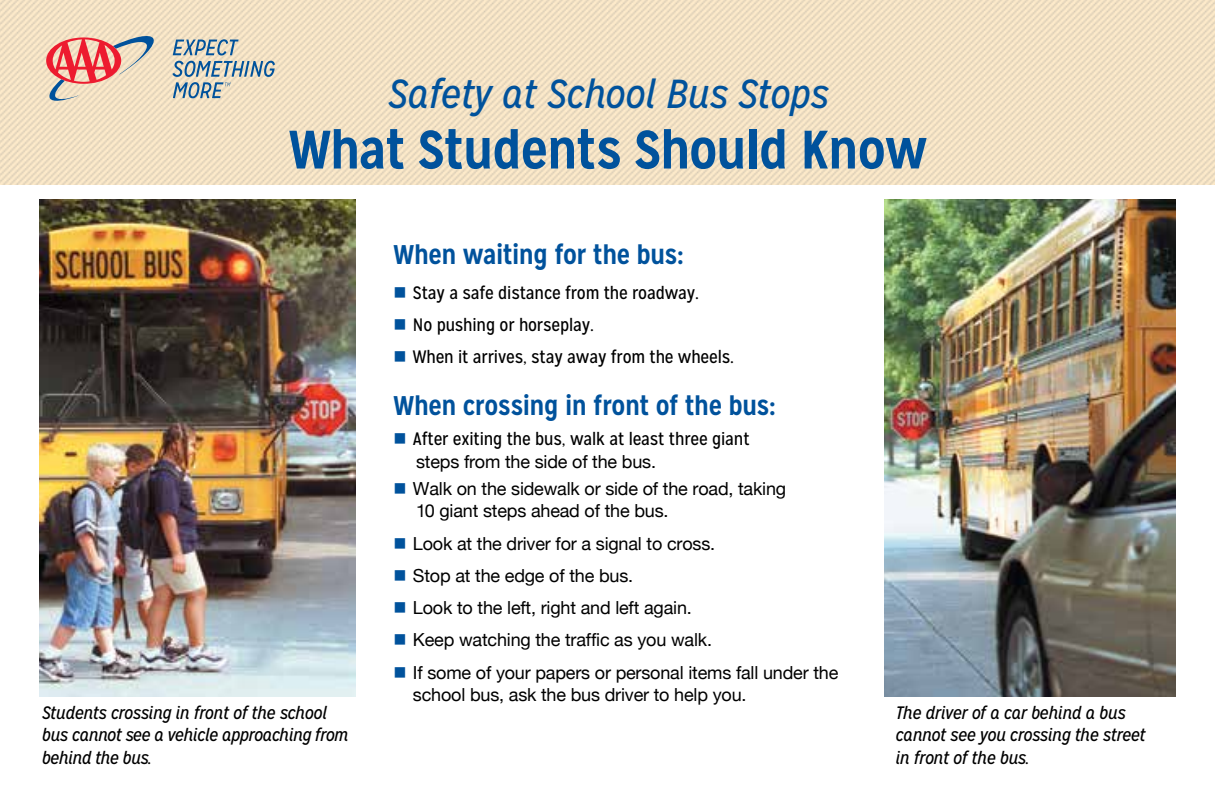
<style>
.page{position:relative;width:1215px;height:810px;background:#fff}
.page>*{position:absolute;margin:0;border:0;box-sizing:border-box;transform-origin:0 0}
.t1{font:700 54px "Mission Gothic";letter-spacing:-.02em;color:#00529c}
.t2{font:italic 40.5px "Mission Gothic";letter-spacing:-.01em;color:#00529c}
.t3{font:700 27px "Mission Gothic";letter-spacing:-.02em;color:#00529c}
.t4{font:18px/22.5px "Helvetica Neue";letter-spacing:-.01em;color:#000}
.t5{font:italic 18px/22.5px "Mission Gothic";letter-spacing:-.02em;color:#000}
.t6{font:18px "Mission Gothic";letter-spacing:-.01em;color:#000}
.s1{color:#00529c}
</style>
<div class="page">
<img style="left:0;top:0;width:1215px;height:184px">
<img style="left:884px;top:199px;width:292px;height:498px">
<img style="left:39px;top:199px;width:316px;height:498px">
<svg style="left:46px;top:33px;width:111px;height:70px"></svg>
<svg style="left:172px;top:39px;width:103px;height:59px"></svg>
<h2 class="t2" style="left:388px;top:69px;width:442px">Safety at School Bus Stops</h2>
<h1 class="t1" style="left:289px;top:116px;width:640px">What Students Should Know</h1>
<h3 class="t3" style="left:394px;top:238px;width:292px">When waiting for the bus:</h3>
<p class="t6" style="left:394px;top:282px;width:307px"><span class="s1">■</span> Stay a safe distance from the roadway.</p>
<p class="t6" style="left:394px;top:314px;width:202px"><span class="s1">■</span> No pushing or horseplay.</p>
<p class="t6" style="left:394px;top:346px;width:342px"><span class="s1">■</span> When it arrives, stay away from the wheels.</p>
<h3 class="t3" style="left:394px;top:389px;width:384px">When crossing in front of the bus:</h3>
<p class="t6" style="left:394px;top:428px;width:358px"><span class="s1">■</span> After exiting the bus, walk at least three giant</p>
<p class="t4" style="left:416px;top:451px;width:242px">steps from the side of the bus.</p>
<p class="t4" style="left:416px;top:478px;width:372px;text-indent:-23px"><span class="s1">■</span> Walk on the sidewalk or side of the road, taking<br>10 giant steps ahead of the bus.</p>
<p class="t4" style="left:394px;top:533px;width:323px"><span class="s1">■</span> Look at the driver for a signal to cross.</p>
<p class="t4" style="left:394px;top:565px;width:241px"><span class="s1">■</span> Stop at the edge of the bus.</p>
<p class="t4" style="left:394px;top:598px;width:300px"><span class="s1">■</span> Look to the left, right and left again.</p>
<p class="t4" style="left:394px;top:630px;width:320px"><span class="s1">■</span> Keep watching the traffic as you walk.</p>
<p class="t4" style="left:413px;top:662px;width:427px;text-indent:-19px"><span class="s1">■</span> If some of your papers or personal items fall under the school bus, ask the bus driver to help you.</p>
<p class="t5" style="left:42px;top:701px;width:308px">Students crossing in front of the school bus cannot see a vehicle approaching from behind the bus.</p>
<p class="t5" style="left:895px;top:701px;width:252px">The driver of a car behind a bus cannot see you crossing the street in front of the bus.</p>
</div>
